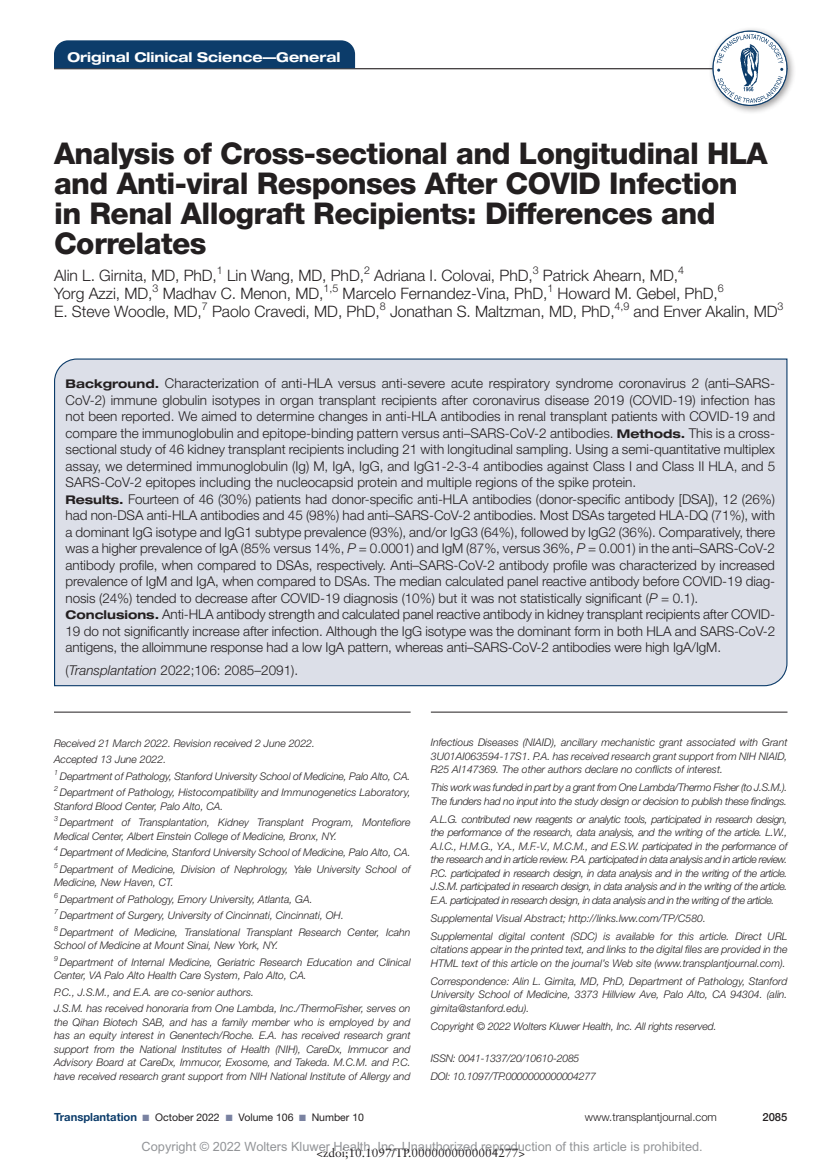
<style>
.page{position:relative;width:837px;height:1161px;background:#fff}
.page>*{position:absolute;margin:0;border:0;box-sizing:border-box;transform-origin:0 0}
.t1{font:800 30px/30px "Helvetica Neue LT Std";letter-spacing:-.02em;color:#231f20}
.t2{font:300 15.75px "Helvetica Neue LT Std";letter-spacing:-.005em;color:#231f20}
.t3{font:300 13.5px/16.5px "Helvetica Neue LT Std";letter-spacing:-.005em;color:#231f20}
.t4{font:700 expanded 13.5px "Helvetica Neue LT Std";color:#fff}
.t5{font:12.75px "Arial MT Std";color:#939598}
.t6{font:12px "Sabon LT Std";color:#231f20}
.t7{font:300 11.25px "Helvetica Neue LT Std";color:#231f20}
.t8{font:500 11.25px "Helvetica Neue LT Std";color:#231f20}
.t9{font:300 10.65px "Helvetica Neue LT Std";color:#231f20}
.t10{font:italic 300 10.5px/13.5px "Helvetica Neue LT Std";color:#231f20}
.t11{font:italic 300 10.5px/13.5px "Helvetica Neue LT Std";letter-spacing:-.025em;color:#231f20}
.t12{font:italic 300 10.5px/18px "Helvetica Neue LT Std";letter-spacing:-.02em;color:#231f20}
.t13{font:10.5px "Helvetica Neue LT Std";color:#231f20}
.s1{font-weight:700;font-stretch:expanded;font-size:12px}
.s2{font-style:italic}
.s3{font-weight:700;font-size:11.25px;color:#0c3c6a}
.s4{color:#7a82a1}
</style>
<div class="page">
<hr style="left:54px;top:68px;width:734px;height:1px;background:#231f20">
<hr style="left:54px;top:712px;width:357px;height:1px;background:#231f20">
<div style="left:54px;top:40px;width:301px;height:28px;background:#0c3c6a"></div>
<div style="left:54px;top:358px;width:734px;height:329px;background:#dcdfe8"></div>
<hr style="left:431px;top:712px;width:357px;height:1px;background:#231f20">
<div style="left:708px;top:26px;width:88px;height:88px;background:#231f20;opacity:.45"></div>
<svg style="left:713px;top:31px;width:74px;height:74px"></svg>
<svg style="left:717px;top:34px;width:66px;height:69px"></svg>
<div style="left:712px;top:30px;width:76px;height:76px;border:1px solid #0c3c6a;border-radius:50%"></div>
<p class="t4" style="left:68px;top:48px;width:274px">Original Clinical Science—General</p>
<h1 class="t1" style="left:54px;top:138px;width:715px">Analysis of Cross-sectional and Longitudinal HLA and Anti-viral Responses After COVID Infection in Renal Allograft Recipients: Differences and Correlates</h1>
<h2 class="t2" style="left:54px;top:266px;width:164px">Alin L. Girnita, MD, PhD,</h2>
<p class="t9" style="left:217px;top:263px;width:7px">1</p>
<h2 class="t2" style="left:227px;top:266px;width:138px">Lin Wang, MD, PhD,</h2>
<p class="t9" style="left:364px;top:263px;width:7px">2</p>
<h2 class="t2" style="left:374px;top:266px;width:160px">Adriana I. Colovai, PhD,</h2>
<p class="t9" style="left:533px;top:263px;width:7px">3</p>
<h2 class="t2" style="left:543px;top:266px;width:137px">Patrick Ahearn, MD,</h2>
<p class="t9" style="left:678px;top:263px;width:7px">4</p>
<h2 class="t2" style="left:54px;top:284px;width:100px">Yorg Azzi, MD,</h2>
<p class="t9" style="left:153px;top:281px;width:7px">3</p>
<h2 class="t2" style="left:163px;top:284px;width:162px">Madhav C. Menon, MD,</h2>
<p class="t9" style="left:324px;top:281px;width:16px">1,5</p>
<h2 class="t2" style="left:343px;top:284px;width:206px">Marcelo Fernandez-Vina, PhD,</h2>
<p class="t9" style="left:547px;top:281px;width:7px">1</p>
<h2 class="t2" style="left:558px;top:284px;width:162px">Howard M. Gebel, PhD,</h2>
<p class="t9" style="left:718px;top:281px;width:7px">6</p>
<h2 class="t2" style="left:54px;top:302px;width:149px">E. Steve Woodle, MD,</h2>
<p class="t9" style="left:202px;top:299px;width:7px">7</p>
<h2 class="t2" style="left:212px;top:302px;width:169px">Paolo Cravedi, MD, PhD,</h2>
<p class="t9" style="left:380px;top:299px;width:7px">8</p>
<h2 class="t2" style="left:390px;top:302px;width:226px">Jonathan S. Maltzman, MD, PhD,</h2>
<p class="t9" style="left:615px;top:299px;width:16px">4,9</p>
<h2 class="t2" style="left:634px;top:302px;width:146px">and Enver Akalin, MD</h2>
<p class="t9" style="left:778px;top:299px;width:7px">3</p>
<p class="t3" style="left:66px;top:375px;width:711px"><span class="s1">Background.</span> Characterization of anti-HLA versus anti-severe acute respiratory syndrome coronavirus 2 (anti–SARS-CoV-2) immune globulin isotypes in organ transplant recipients after coronavirus disease 2019 (COVID-19) infection has not been reported. We aimed to determine changes in anti-HLA antibodies in renal transplant patients with COVID-19 and compare the immunoglobulin and epitope-binding pattern versus anti–SARS-CoV-2 antibodies. <span class="s1">Methods.</span> This is a cross&shy;sectional study of 46 kidney transplant recipients including 21 with longitudinal sampling. Using a semi-quantitative multiplex assay, we determined immunoglobulin (Ig) M, IgA, IgG, and IgG1-2-3-4 antibodies against Class I and Class II HLA, and 5<br>SARS-CoV-2 epitopes including the nucleocapsid protein and multiple regions of the spike protein.<br><span class="s1">Results.</span> Fourteen of 46 (30%) patients had donor-specific anti-HLA antibodies (donor-specific antibody [DSA]), 12 (26%) had non-DSA anti-HLA antibodies and 45 (98%) had anti–SARS-CoV-2 antibodies. Most DSAs targeted HLA-DQ (71%), with a dominant IgG isotype and IgG1 subtype prevalence (93%), and/or IgG3 (64%), followed by IgG2 (36%). Comparatively, there was a higher prevalence of IgA (85% versus 14%, <span class="s2">P</span> = 0.0001) and IgM (87%, versus 36%, <span class="s2">P</span> = 0.001) in the anti–SARS-CoV-2 antibody profile, when compared to DSAs, respectively. Anti–SARS-CoV-2 antibody profile was characterized by increased prevalence of IgM and IgA, when compared to DSAs. The median calculated panel reactive antibody before COVID-19 diag&shy;nosis (24%) tended to decrease after COVID-19 diagnosis (10%) but it was not statistically significant (<span class="s2">P</span> = 0.1).<br><span class="s1">Conclusions.</span> Anti-HLA antibody strength and calculated panel reactive antibody in kidney transplant recipients after COVID-19 do not significantly increase after infection. Although the IgG isotype was the dominant form in both HLA and SARS-CoV-2 antigens, the alloimmune response had a low IgA pattern, whereas anti–SARS-CoV-2 antibodies were high IgA/IgM.</p>
<p class="t3" style="left:66px;top:661px;width:234px">(<span class="s2">Transplantation</span> 2022;106: 2085–2091).</p>
<p class="t10" style="left:54px;top:735px;width:358px;line-height:16.5px">Received 21 March 2022. Revision received 2 June 2022.<br>Accepted 13 June 2022.<br><sup>1</sup> Department of Pathology, Stanford University School of Medicine, Palo Alto, CA.<br><sup>2</sup> Department of Pathology, Histocompatibility and Immunogenetics Laboratory,</p>
<p class="t10" style="left:54px;top:798px;width:358px;line-height:16.5px">Stanford Blood Center, Palo Alto, CA.<br><sup>3</sup> Department of Transplantation, Kidney Transplant Program, Montefiore</p>
<p class="t10" style="left:54px;top:828px;width:358px;line-height:16.5px">Medical Center, Albert Einstein College of Medicine, Bronx, NY.<br><sup>4</sup> Department of Medicine, Stanford University School of Medicine, Palo Alto, CA.<br><sup>5</sup> Department of Medicine, Division of Nephrology, Yale University School of</p>
<p class="t10" style="left:54px;top:874px;width:358px;line-height:16.5px">Medicine, New Haven, CT.<br><sup>6</sup> Department of Pathology, Emory University, Atlanta, GA.<br><sup>7</sup> Department of Surgery, University of Cincinnati, Cincinnati, OH.<br><sup>8</sup> Department of Medicine, Translational Transplant Research Center, Icahn</p>
<p class="t10" style="left:54px;top:937px;width:358px;line-height:16.5px">School of Medicine at Mount Sinai, New York, NY.<br><sup>9</sup> Department of Internal Medicine, Geriatric Research Education and Clinical</p>
<p class="t10" style="left:54px;top:967px;width:358px;line-height:16.5px">Center, VA Palo Alto Health Care System, Palo Alto, CA.<br>P.C., J.S.M., and E.A. are co-senior authors.<br>J.S.M. has received honoraria from One Lambda, Inc./ThermoFisher, serves on</p>
<p class="t10" style="left:54px;top:1015px;width:358px;text-align:justify">the Qihan Biotech SAB, and has a family member who is employed by and has an equity interest in Genentech/Roche. E.A. has received research grant support from the National Institutes of Health (NIH), CareDx, Immucor and Advisory Board at CareDx, Immucor, Exosome, and Takeda. M.C.M. and P.C. have received research grant support from NIH National Institute of Allergy and</p>
<p class="t10" style="left:431px;top:736px;width:358px;text-align:justify">Infectious Diseases (NIAID), ancillary mechanistic grant associated with Grant 3U01AI063594-17S1. P.A. has received research grant support from NIH NIAID, R25 AI147369. The other authors declare no conflicts of interest.</p>
<p class="t11" style="left:431px;top:781px;width:358px">This work was funded in part by a grant from One Lambda/Thermo Fisher (to J.S.M.).<br>The funders had no input into the study design or decision to publish these findings.</p>
<p class="t10" style="left:431px;top:812px;width:358px;text-align:justify">A.L.G. contributed new reagents or analytic tools, participated in research design, the performance of the research, data analysis, and the writing of the article. L.W., A.I.C., H.M.G., Y.A., M.F.-V., M.C.M., and E.S.W. participated in the performance of the research and in article review. P.A. participated in data analysis and in article review.<br>P.C. participated in research design, in data analysis and in the writing of the article.<br>J.S.M. participated in research design, in data analysis and in the writing of the article.<br>E.A. participated in research design, in data analysis and in the writing of the article.</p>
<p class="t10" style="left:431px;top:909px;width:358px;line-height:18px">Supplemental Visual Abstract; http://links.lww.com/TP/C580.<br>Supplemental digital content (SDC) is available for this article. Direct URL</p>
<p class="t10" style="left:431px;top:943px;width:358px">citations appear in the printed text, and links to the digital files are provided in the<br>HTML text of this article on the journal’s Web site (www.transplantjournal.com).</p>
<p class="t10" style="left:431px;top:974px;width:358px;text-align:justify">Correspondence: Alin L. Girnita, MD, PhD, Department of Pathology, Stanford University School of Medicine, 3373 Hillview Ave, Palo Alto, CA 94304. (alin. girnita@stanford.edu).</p>
<p class="t10" style="left:431px;top:1019px;width:287px">Copyright © 2022 Wolters Kluwer Health, Inc. All rights reserved.</p>
<p class="t12" style="left:431px;top:1049px;width:167px">ISSN: 0041-1337/20/10610-2085<br>DOI: 10.1097/TP.0000000000004277</p>
<p class="t13" style="left:54px;top:1111px;width:312px"><span class="s3">Transplantation</span> <span class="s4">■</span> October 2022 <span class="s4">■</span> Volume 106 <span class="s4">■</span> Number 10</p>
<p class="t7" style="left:585px;top:1110px;width:134px">www.transplantjournal.com</p>
<p class="t8" style="left:762px;top:1110px;width:27px">2085</p>
<p class="t5" style="left:142px;top:1139px;width:563px">Copyright © 2022 Wolters Kluwer Health, Inc. Unauthorized reproduction of this article is prohibited.</p>
<p class="t6" style="left:316px;top:1146px;width:210px">&lt;zdoi;10.1097/TP.0000000000004277&gt;</p>
</div>
